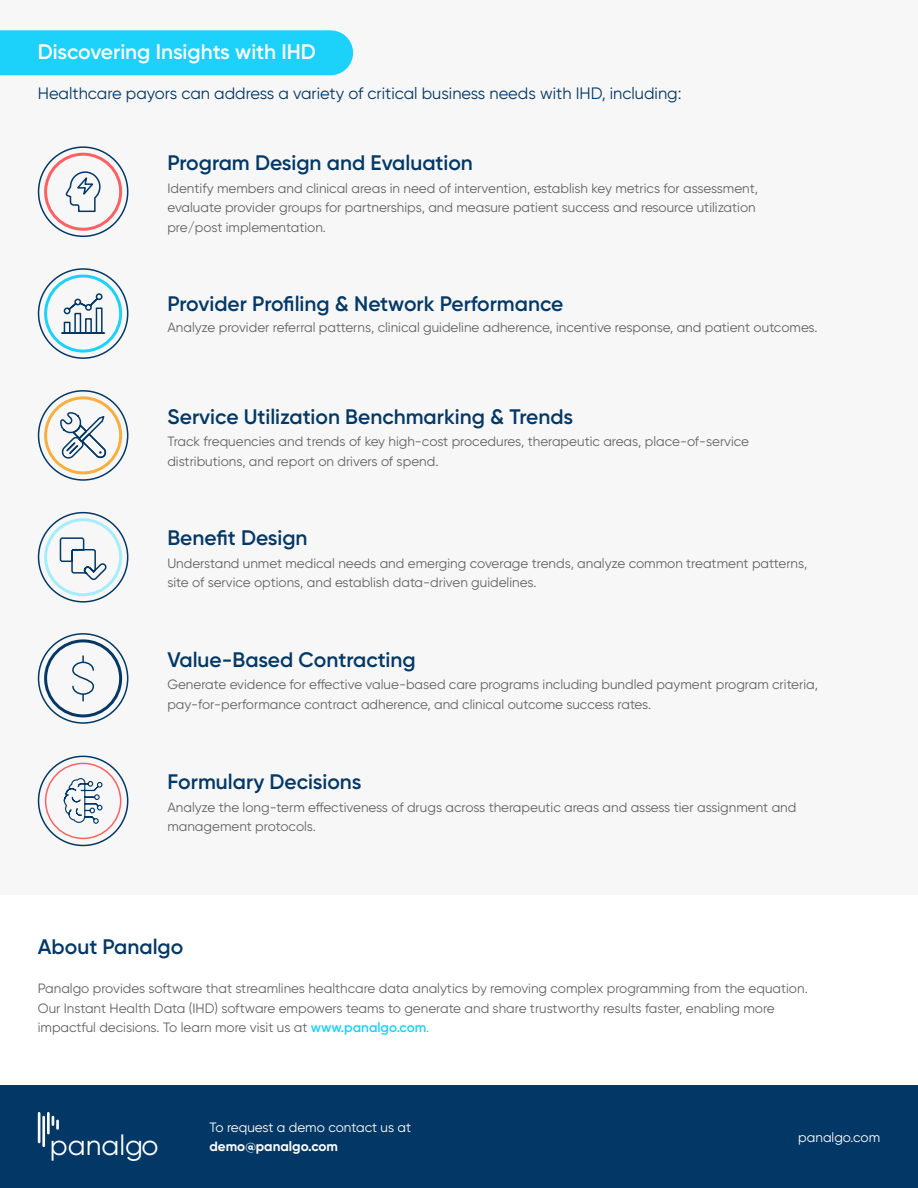
<style>
.page{position:relative;width:918px;height:1188px;background:#fff}
.page>*{position:absolute;margin:0;border:0;box-sizing:border-box;transform-origin:0 0}
.t1{font:28.2px "Gilroy";color:#fff}
.t2{font:600 21px "Gilroy";color:#033866}
.t3{font:600 21px "Gilroy";color:#fff}
.t4{font:16.5px "Gilroy";color:#033866}
.t5{font:13.5px/19.5px "Gilroy";color:#636366}
.t6{font:13.5px/19.5px "Gilroy";color:#fff}
.s1{font-weight:600;color:#1cd1fa}
.s2{color:#1cd1fa}
.s3{font-weight:700}
</style>
<div class="page">
<div style="left:0;top:0;width:918px;height:894px;background:#f7f7f7"></div>
<div style="left:0;top:1085px;width:918px;height:103px;background:#033866"></div>
<hr style="left:38px;top:1113px;width:2px;height:29px;background:#fff">
<hr style="left:47px;top:1113px;width:3px;height:20px;background:#fff">
<hr style="left:42px;top:1117px;width:3px;height:29px;background:#fff">
<svg style="left:52px;top:1117px;width:7px;height:11px"></svg>
<svg style="left:63px;top:778px;width:40px;height:46px"></svg>
<div style="left:45px;top:763px;width:76px;height:76px;border:2px solid #ff6063;border-radius:50%"></div>
<div style="left:38px;top:756px;width:90px;height:90px;border:2px solid #033866;border-radius:50%"></div>
<svg style="left:37px;top:390px;width:92px;height:91px"></svg>
<div style="left:38px;top:390px;width:90px;height:91px;border:2px solid #033866;border-radius:50%"></div>
<div style="left:44px;top:518px;width:78px;height:78px;border:3px solid #a6edfc;border-radius:50%"></div>
<div style="left:38px;top:512px;width:90px;height:91px;border:2px solid #033866;border-radius:50%"></div>
<svg style="left:59px;top:537px;width:48px;height:44px"></svg>
<div style="left:44px;top:275px;width:78px;height:78px;border:3px solid #1dd2f9;border-radius:50%"></div>
<div style="left:38px;top:268px;width:90px;height:91px;border:2px solid #033866;border-radius:50%"></div>
<svg style="left:61px;top:293px;width:45px;height:41px"></svg>
<div style="left:44px;top:153px;width:78px;height:78px;border:3px solid #ff6063;border-radius:50%"></div>
<div style="left:38px;top:146px;width:90px;height:91px;border:2px solid #033866;border-radius:50%"></div>
<svg style="left:65px;top:171px;width:36px;height:42px"></svg>
<div style="left:0;top:30px;width:331px;height:45px;background:#1cd1fa"></div>
<div style="left:44px;top:639px;width:78px;height:78px;border:3px solid #033866;border-radius:50%"></div>
<div style="left:38px;top:633px;width:90px;height:91px;border:2px solid #033866;border-radius:50%"></div>
<svg style="left:72px;top:656px;width:23px;height:45px"></svg>
<p class="t3" style="left:38px;top:39px;width:280px">Discovering Insights with IHD</p>
<p class="t4" style="left:38px;top:83px;width:645px">Healthcare payors can address a variety of critical business needs with IHD, including:</p>
<p class="t2" style="left:167px;top:150px;width:307px">Program Design and Evaluation</p>
<p class="t5" style="left:167px;top:178px;width:592px">Identify members and clinical areas in need of intervention, establish key metrics for assessment, evaluate provider groups for partnerships, and measure patient success and resource utilization pre/post implementation.</p>
<p class="t2" style="left:167px;top:291px;width:398px">Provider Profiling &amp; Network Performance</p>
<p class="t5" style="left:167px;top:318px;width:652px">Analyze provider referral patterns, clinical guideline adherence, incentive response, and patient outcomes.</p>
<p class="t2" style="left:167px;top:403px;width:407px">Service Utilization Benchmarking &amp; Trends</p>
<p class="t5" style="left:167px;top:431px;width:583px">Track frequencies and trends of key high-cost procedures, therapeutic areas, place-of-service distributions, and report on drivers of spend.</p>
<p class="t2" style="left:167px;top:525px;width:142px">Benefit Design</p>
<p class="t5" style="left:167px;top:553px;width:641px">Understand unmet medical needs and emerging coverage trends, analyze common treatment patterns, site of service options, and establish data-driven guidelines.</p>
<p class="t2" style="left:167px;top:646px;width:250px">Value-Based Contracting</p>
<p class="t5" style="left:167px;top:674px;width:652px">Generate evidence for effective value-based care programs including bundled payment program criteria, pay-for-performance contract adherence, and clinical outcome success rates.</p>
<p class="t2" style="left:167px;top:769px;width:196px">Formulary Decisions</p>
<p class="t5" style="left:167px;top:797px;width:631px">Analyze the long-term effectiveness of drugs across therapeutic areas and assess tier assignment and management protocols.</p>
<p class="t2" style="left:38px;top:933px;width:147px">About Panalgo</p>
<p class="t5" style="left:38px;top:979px;width:771px">Panalgo provides software that streamlines healthcare data analytics by removing complex programming from the equation.<br>Our Instant Health Data (IHD) software empowers teams to generate and share trustworthy results faster, enabling more impactful decisions. To learn more visit us at <span class="s1">www.panalgo.com</span><span class="s2">.</span></p>
<h1 class="t1" style="left:50px;top:1128px;width:110px">panalgo</h1>
<p class="t6" style="left:210px;top:1117px;width:203px">To request a demo contact us at <span class="s3">demo@panalgo.com</span></p>
<p class="t6" style="left:798px;top:1127px;width:83px">panalgo.com</p>
</div>
